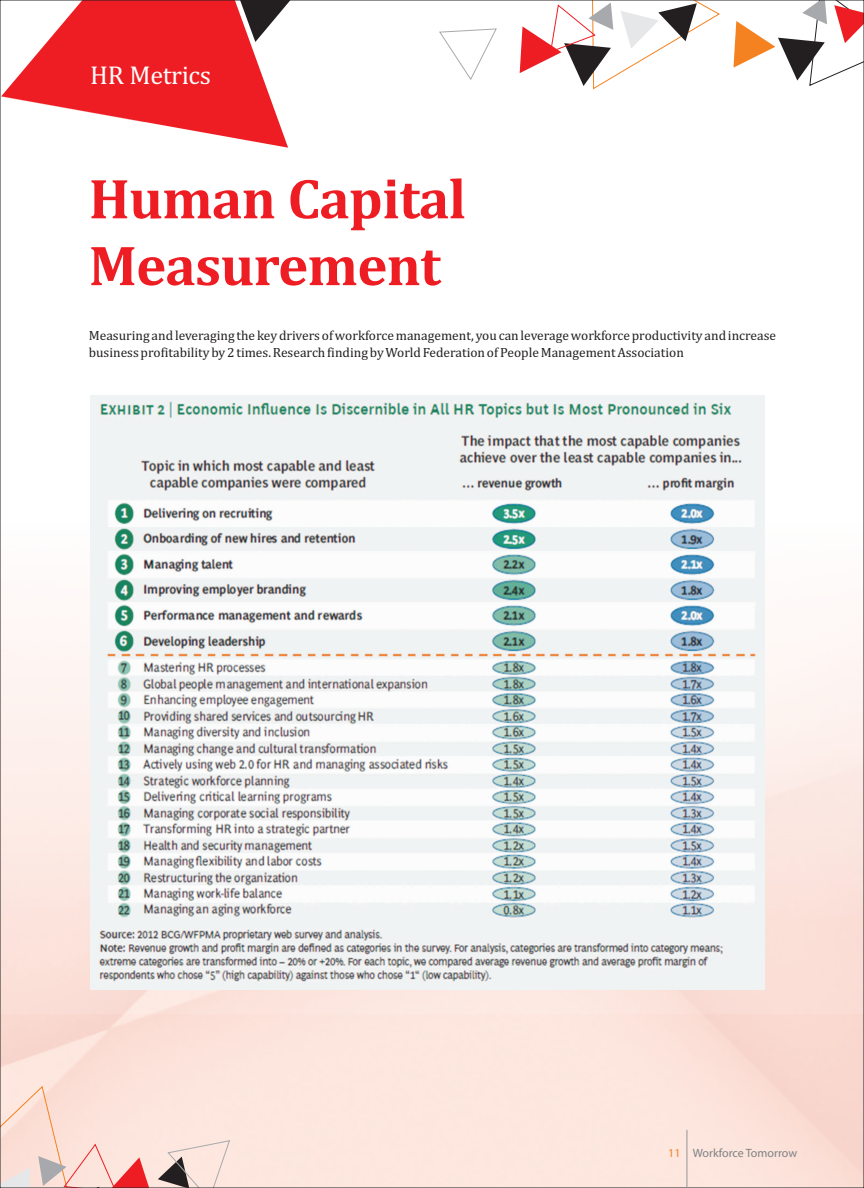
<style>
.page{position:relative;width:864px;height:1188px;background:#fff}
.page>*{position:absolute;margin:0;border:0;box-sizing:border-box;transform-origin:0 0}
.t1{font:700 57px/66.8px "Cambria";letter-spacing:-.015em;color:#ee1d23}
.t2{font:26.1px "Cambria";letter-spacing:-.015em;color:#fff}
.t3{font:13.5px/16.6px "Cambria";color:#231f20}
.t4{font:12px "Myriad Pro";color:#808285}
.s1{color:#f58220}
</style>
<div class="page">
<div style="left:0;top:454px;width:864px;height:560px;background:linear-gradient(to bottom,#fff,#faddd5)"></div>
<svg style="left:2px;top:2px;width:286px;height:146px;fill:#ee1d23"></svg>
<svg style="left:733px;top:2px;width:129px;height:84px"></svg>
<svg style="left:520px;top:2px;width:200px;height:88px"></svg>
<svg style="left:439px;top:28px;width:58px;height:52px"></svg>
<svg style="left:232px;top:2px;width:57px;height:40px"></svg>
<svg style="left:2px;top:1085px;width:229px;height:101px;background:#f5d8d0"></svg>
<img style="left:91px;top:396px;width:674px;height:593px">
<hr style="left:687px;top:1130px;width:1px;height:58px;background:#939598">
<h2 class="t2" style="left:90px;top:64px;width:122px">HR Metrics</h2>
<h1 class="t1" style="left:89px;top:169px;width:379px">Human Capital<br>Measurement</h1>
<p class="t3" style="left:89px;top:328px;width:689px">Measuring and leveraging the key drivers of workforce management, you can leverage workforce productivity and increase business profitability by 2 times. Research finding by World Federation of People Management Association</p>
<p class="t4" style="left:668px;top:1148px;width:131px"><span class="s1">11</span> Workforce Tomorrow</p>
</div>
